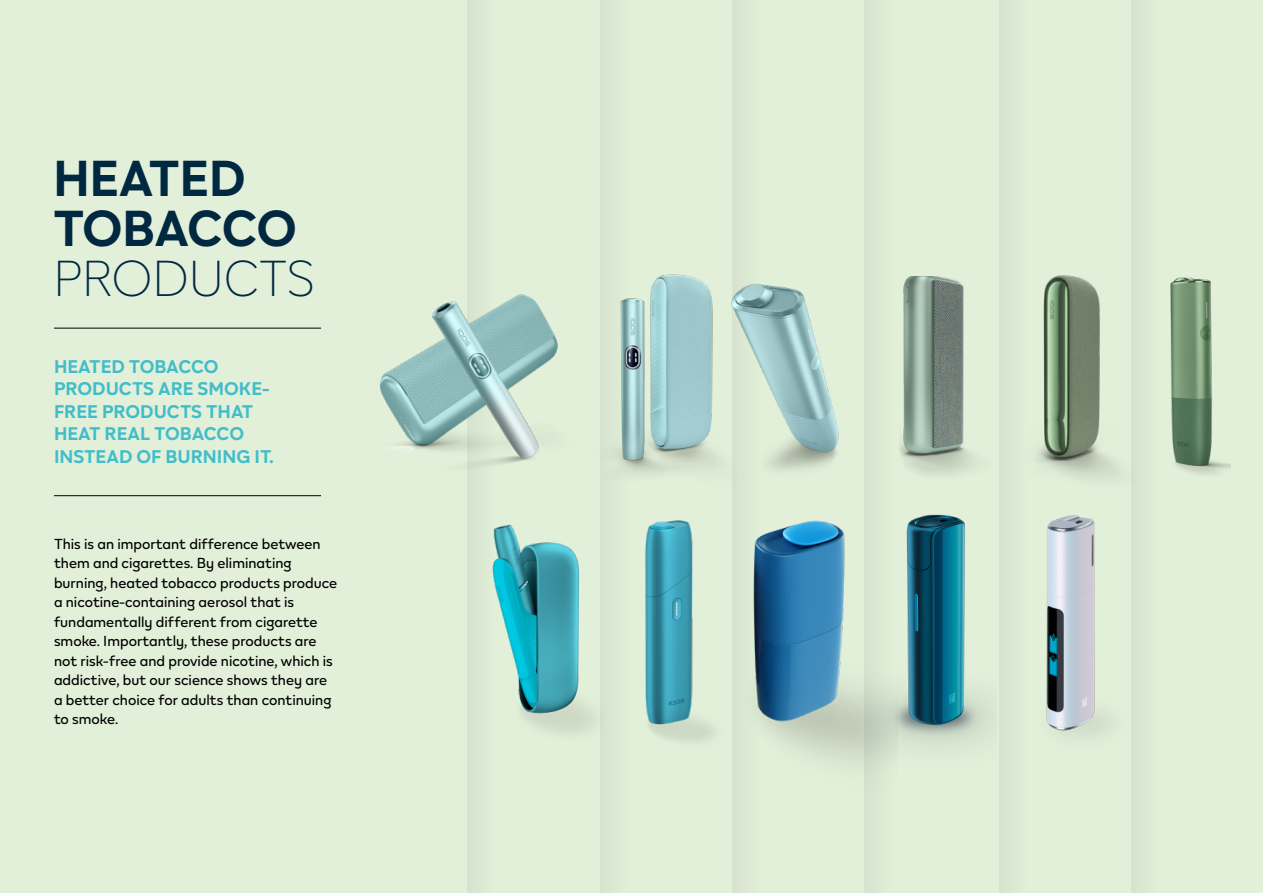
<style>
.page{position:relative;width:1263px;height:893px;background:#e2efd9}
.page>*{position:absolute;margin:0;border:0;box-sizing:border-box;transform-origin:0 0}
.t1{font:700 49.5px/49.5px "IQOS";letter-spacing:-.02em;color:#002841}
.t2{font:300 49.5px "IQOS";letter-spacing:-.01em;color:#002841}
.t3{font:700 18px/22.5px "IQOS";color:#41bdc9}
.t4{font:14.25px/19.5px "IQOS";color:#000}
</style>
<div class="page">
<hr style="left:54px;top:328px;width:267px;height:1px;background:#000">
<hr style="left:54px;top:495px;width:267px;height:1px;background:#000">
<img style="left:380px;top:271px;width:178px;height:235px">
<img style="left:600px;top:241px;width:95px;height:261px">
<img style="left:695px;top:226px;width:175px;height:250px">
<img style="left:842px;top:276px;width:133px;height:200px">
<img style="left:999px;top:266px;width:139px;height:246px">
<img style="left:1170px;top:277px;width:60px;height:198px">
<img style="left:492px;top:512px;width:115px;height:229px">
<img style="left:645px;top:520px;width:67px;height:222px">
<img style="left:712px;top:476px;width:158px;height:351px">
<img style="left:832px;top:494px;width:156px;height:300px">
<img style="left:988px;top:515px;width:148px;height:265px">
<h1 class="t1" style="left:53px;top:152px;width:245px">HEATED<br>TOBACCO</h1>
<h1 class="t2" style="left:53px;top:241px;width:263px">PRODUCTS</h1>
<p class="t3" style="left:54px;top:354px;width:221px">HEATED TOBACCO<br>PRODUCTS ARE SMOKE-<br>FREE PRODUCTS THAT<br>HEAT REAL TOBACCO<br>INSTEAD OF BURNING IT.</p>
<p class="t4" style="left:54px;top:533px;width:285px">This is an important difference between them and cigarettes. By eliminating burning, heated tobacco products produce a nicotine-containing aerosol that is fundamentally different from cigarette smoke. Importantly, these products are not risk-free and provide nicotine, which is addictive, but our science shows they are a better choice for adults than continuing to smoke.</p>
</div>
